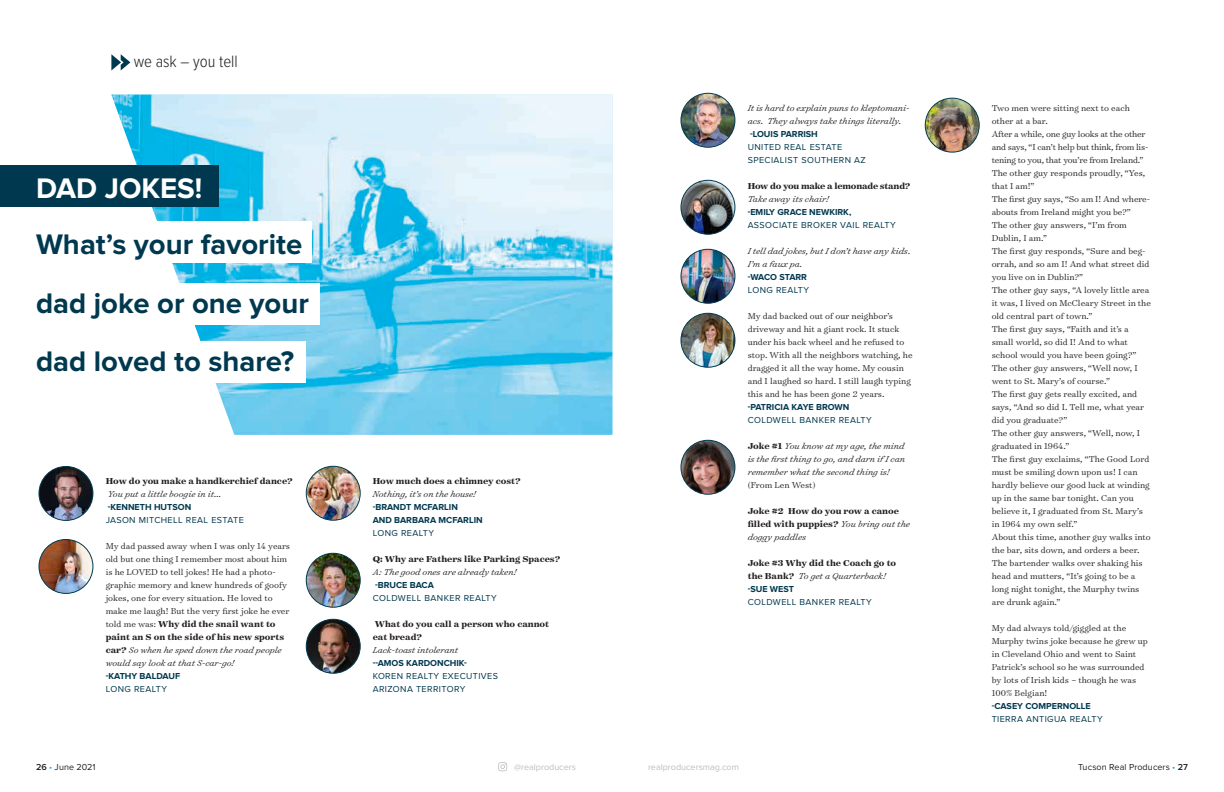
<style>
.page{position:relative;width:1224px;height:792px;background:#fff}
.page>*{position:absolute;margin:0;border:0;box-sizing:border-box;transform-origin:0 0}
.t1{font:700 29.3px/58.6px "Proxima Nova";color:#00394f}
.t2{font:700 29.3px "Proxima Nova";color:#fff}
.t3{font:300 17px "Proxima Nova Cond";color:#231f20}
.t4{font:300 9.8px/13px "Surveyor Text";color:#231f20}
.t5{font:italic 300 9.8px/13px "Surveyor Text";color:#231f20}
.t6{font:700 9.8px/13px "Surveyor Text";color:#231f20}
.t7{font:700 9.8px "Surveyor Text";letter-spacing:-.02em;color:#231f20}
.t8{font:9px/13px "Proxima Nova";letter-spacing:.045em;color:#00394f}
.t9{font:700 9px/13px "Proxima Nova";color:#00394f}
.t10{font:9px "Proxima Nova";color:#bcbec0}
.t11{font:9px "Proxima Nova";letter-spacing:.01em;color:#231f20}
.s1{font-weight:700}
.s2{font-style:italic}
.s3{font-weight:700;font-style:normal}
.s4{font-weight:300;font-style:italic}
.s5{font-weight:600}
.s6{color:#19a8e0}
</style>
<div class="page">
<svg style="left:498px;top:762px;width:9px;height:9px"></svg>
<img style="left:111px;top:95px;width:501px;height:340px">
<img style="left:681px;top:93px;width:54px;height:54px;border-radius:27px">
<div style="left:681px;top:93px;width:54px;height:55px;border:1px solid #00394f;border-radius:50%"></div>
<img style="left:681px;top:180px;width:54px;height:54px;border-radius:27px">
<div style="left:681px;top:180px;width:54px;height:55px;border:1px solid #00394f;border-radius:50%"></div>
<img style="left:681px;top:249px;width:54px;height:54px;border-radius:27px">
<div style="left:681px;top:249px;width:54px;height:55px;border:1px solid #00394f;border-radius:50%"></div>
<img style="left:681px;top:313px;width:54px;height:54px;border-radius:27px">
<div style="left:681px;top:313px;width:54px;height:55px;border:1px solid #00394f;border-radius:50%"></div>
<img style="left:681px;top:440px;width:54px;height:54px;border-radius:27px">
<div style="left:681px;top:440px;width:54px;height:55px;border:1px solid #00394f;border-radius:50%"></div>
<img style="left:925px;top:98px;width:54px;height:54px;border-radius:27px">
<div style="left:925px;top:98px;width:55px;height:55px;border:1px solid #00394f;border-radius:50%"></div>
<img style="left:39px;top:466px;width:54px;height:54px;border-radius:27px">
<div style="left:39px;top:466px;width:54px;height:55px;border:1px solid #00394f;border-radius:50%"></div>
<img style="left:39px;top:539px;width:54px;height:54px;border-radius:27px">
<div style="left:39px;top:539px;width:54px;height:55px;border:1px solid #00394f;border-radius:50%"></div>
<img style="left:306px;top:466px;width:54px;height:54px;border-radius:27px">
<div style="left:306px;top:466px;width:55px;height:55px;border:1px solid #00394f;border-radius:50%"></div>
<div style="left:0;top:222px;width:312px;height:41px;background:#fff"></div>
<div style="left:0;top:342px;width:306px;height:41px;background:#fff"></div>
<div style="left:0;top:165px;width:218px;height:42px;background:#00394f"></div>
<div style="left:0;top:283px;width:320px;height:41px;background:#fff"></div>
<img style="left:306px;top:553px;width:54px;height:54px;border-radius:27px">
<div style="left:306px;top:553px;width:55px;height:55px;border:1px solid #00394f;border-radius:50%"></div>
<img style="left:306px;top:619px;width:54px;height:54px;border-radius:27px">
<div style="left:306px;top:619px;width:55px;height:55px;border:1px solid #00394f;border-radius:50%"></div>
<svg style="left:111px;top:54px;width:19px;height:17px"></svg>
<h2 class="t3" style="left:134px;top:54px;width:106px">we ask – you tell</h2>
<h1 class="t2" style="left:36px;top:175px;width:168px">DAD JOKES!</h1>
<h1 class="t1" style="left:36px;top:216px;width:274px">What’s your favorite dad joke or one your dad loved to share?</h1>
<p class="t6" style="left:106px;top:474px;width:189px">How do you make a handkerchief dance?</p>
<p class="t5" style="left:108px;top:487px;width:115px">You put a little boogie in it...</p>
<p class="t9" style="left:108px;top:501px;width:85px">-KENNETH HUTSON</p>
<p class="t8" style="left:106px;top:513px;width:140px">JASON MITCHELL REAL ESTATE</p>
<p class="t4" style="left:106px;top:539px;width:186px">My dad passed away when I was only 14 years old but one thing I remember most about him is he LOVED to tell jokes! He had a photo&shy;graphic memory and knew hundreds of goofy jokes, one for every situation. He loved to make me laugh! But the very first joke he ever told me was: <span class="s1">Why did the snail want to paint an S on the side of his new sports car?</span> <span class="s2">So when he sped down the road people would say look at that S-car-go!</span></p>
<p class="t9" style="left:106px;top:670px;width:76px">-KATHY BALDAUF</p>
<p class="t8" style="left:106px;top:682px;width:63px">LONG REALTY</p>
<p class="t6" style="left:373px;top:474px;width:150px">How much does a chimney cost?</p>
<p class="t5" style="left:373px;top:487px;width:105px">Nothing, it’s on the house!</p>
<p class="t9" style="left:373px;top:501px;width:112px">-BRANDT MCFARLIN<br>AND BARBARA MCFARLIN</p>
<p class="t8" style="left:373px;top:526px;width:63px">LONG REALTY</p>
<p class="t6" style="left:373px;top:552px;width:189px">Q: Why are Fathers like Parking Spaces?</p>
<p class="t5" style="left:373px;top:565px;width:145px">A: The good ones are already taken!</p>
<p class="t9" style="left:375px;top:579px;width:60px">-BRUCE BACA</p>
<p class="t8" style="left:373px;top:591px;width:126px">COLDWELL BANKER REALTY</p>
<p class="t6" style="left:373px;top:617px;width:178px">What do you call a person who cannot eat bread?</p>
<p class="t5" style="left:373px;top:643px;width:87px">Lack-toast intolerant</p>
<p class="t9" style="left:373px;top:657px;width:96px">--AMOS KARDONCHIK-</p>
<p class="t8" style="left:373px;top:669px;width:127px">KOREN REALTY EXECUTIVES<br>ARIZONA TERRITORY</p>
<p class="t5" style="left:748px;top:101px;width:163px">It is hard to explain puns to kleptomani&shy;acs. They always take things literally.</p>
<p class="t9" style="left:750px;top:128px;width:69px">-LOUIS PARRISH</p>
<p class="t8" style="left:748px;top:140px;width:120px">UNITED REAL ESTATE<br>SPECIALIST SOUTHERN AZ</p>
<p class="t7" style="left:748px;top:179px;width:164px">How do you make a lemonade stand?</p>
<p class="t5" style="left:748px;top:192px;width:83px">Take away its chair!</p>
<p class="t9" style="left:748px;top:206px;width:105px">-EMILY GRACE NEWKIRK,</p>
<p class="t8" style="left:748px;top:218px;width:150px">ASSOCIATE BROKER VAIL REALTY</p>
<p class="t5" style="left:748px;top:244px;width:164px">I tell dad jokes, but I don’t have any kids.<br>I’m a faux pa.</p>
<p class="t9" style="left:748px;top:271px;width:61px">-WACO STARR</p>
<p class="t8" style="left:748px;top:283px;width:63px">LONG REALTY</p>
<p class="t4" style="left:748px;top:309px;width:166px">My dad backed out of our neighbor’s driveway and hit a giant rock. It stuck under his back wheel and he refused to stop. With all the neighbors watching, he dragged it all the way home. My cousin and I laughed so hard. I still laugh typing this and he has been gone 2 years.</p>
<p class="t9" style="left:748px;top:401px;width:103px">-PATRICIA KAYE BROWN</p>
<p class="t8" style="left:748px;top:413px;width:126px">COLDWELL BANKER REALTY</p>
<p class="t5" style="left:748px;top:439px;width:159px;text-align:justify"><span class="s3">Joke #1</span> You know at my age, the mind is the first thing to go, and darn if I can remember what the second thing is!</p>
<p class="t4" style="left:748px;top:478px;width:69px">(From Len West)</p>
<p class="t6" style="left:748px;top:504px;width:164px">Joke #2 How do you row a canoe filled with puppies? <span class="s4">You bring out the doggy paddles</span></p>
<p class="t6" style="left:748px;top:556px;width:150px">Joke #3 Why did the Coach go to the Bank? <span class="s4">To get a Quarterback!</span></p>
<p class="t9" style="left:748px;top:583px;width:48px">-SUE WEST</p>
<p class="t8" style="left:748px;top:595px;width:126px">COLDWELL BANKER REALTY</p>
<p class="t4" style="left:992px;top:101px;width:161px">Two men were sitting next to each other at a bar.<br>After a while, one guy looks at the other and says, “I can’t help but think, from lis&shy;tening to you, that you’re from Ireland.”<br>The other guy responds proudly, “Yes, that I am!”<br>The first guy says, “So am I! And where&shy;abouts from Ireland might you be?”<br>The other guy answers, “I’m from<br>Dublin, I am.”<br>The first guy responds, “Sure and beg&shy;orrah, and so am I! And what street did you live on in Dublin?”<br>The other guy says, “A lovely little area it was, I lived on McCleary Street in the old central part of town.”<br>The first guy says, “Faith and it’s a small world, so did I! And to what school would you have been going?”<br>The other guy answers, “Well now, I went to St. Mary’s of course.”<br>The first guy gets really excited, and says, “And so did I. Tell me, what year did you graduate?”<br>The other guy answers, “Well, now, I graduated in 1964.”<br>The first guy exclaims, “The Good Lord must be smiling down upon us! I can hardly believe our good luck at winding up in the same bar tonight. Can you believe it, I graduated from St. Mary’s in 1964 my own self.”<br>About this time, another guy walks into the bar, sits down, and orders a beer.<br>The bartender walks over shaking his head and mutters, “It’s going to be a long night tonight, the Murphy twins are drunk again.”</p>
<p class="t4" style="left:992px;top:621px;width:158px">My dad always told/giggled at the<br>Murphy twins joke because he grew up in Cleveland Ohio and went to Saint<br>Patrick’s school so he was surrounded by lots of Irish kids – though he was<br>100% Belgian!</p>
<p class="t9" style="left:992px;top:700px;width:101px">-CASEY COMPERNOLLE</p>
<p class="t8" style="left:992px;top:712px;width:112px">TIERRA ANTIGUA REALTY</p>
<p class="t11" style="left:36px;top:762px;width:61px"><span class="s5">26</span> <span class="s6">•</span> June 2021</p>
<p class="t10" style="left:514px;top:762px;width:63px">@realproducers</p>
<p class="t10" style="left:648px;top:762px;width:92px">realproducersmag.com</p>
<p class="t11" style="left:1078px;top:762px;width:111px">Tucson Real Producers <span class="s6">•</span> <span class="s5">27</span></p>
</div>
